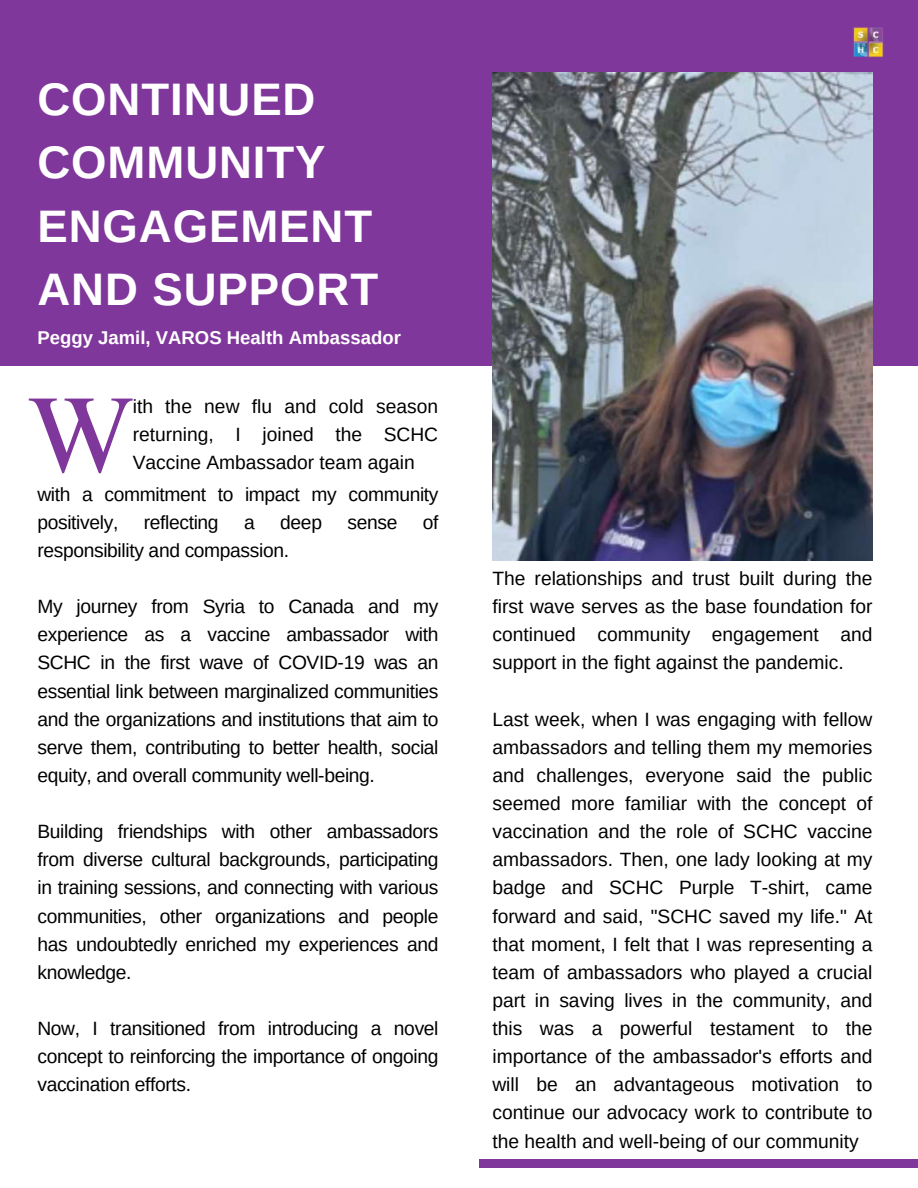
<style>
.page{position:relative;width:918px;height:1188px;background:#fff}
.page>*{position:absolute;margin:0;border:0;box-sizing:border-box;transform-origin:0 0}
.t1{font:106.5px "Times NRMT Pro";color:#80379b}
.t2{font:700 45.6px/63.4px "Arimo";letter-spacing:.02em;color:#fff}
.t3{font:19.2px/28.2px "Arimo";letter-spacing:-.02em;color:#000;text-align:justify}
.t4{font:700 18.6px "Arimo";color:#fff}
</style>
<div class="page">
<div style="left:0;top:0;width:918px;height:366px;background:#80379b"></div>
<img style="left:492px;top:72px;width:381px;height:488px">
<div style="left:479px;top:1159px;width:439px;height:8px;background:#80379b"></div>
<img style="left:853px;top:27px;width:31px;height:31px">
<h2 class="t2" style="left:37px;top:67px;width:342px">CONTINUED<br>COMMUNITY<br>ENGAGEMENT<br>AND SUPPORT</h2>
<p class="t4" style="left:37px;top:327px;width:365px">Peggy Jamil, VAROS Health Ambassador</p>
<h1 class="t1" style="left:28px;top:395px;width:107px">W</h1>
<p class="t3" style="left:133px;top:392px;width:307px">ith the new flu and cold season returning, I joined the SCHC Vaccine Ambassador team again</p>
<p class="t3" style="left:37px;top:480px;width:403px">with a commitment to impact my community positively,</p>
<p class="t3" style="left:144px;top:508px;width:76px">reflecting</p>
<p class="t3" style="left:244px;top:508px;width:12px">a</p>
<p class="t3" style="left:280px;top:508px;width:43px">deep</p>
<p class="t3" style="left:348px;top:508px;width:51px">sense</p>
<p class="t3" style="left:423px;top:508px;width:17px">of</p>
<p class="t3" style="left:37px;top:536px;width:253px">responsibility and compassion.</p>
<p class="t3" style="left:37px;top:592px;width:403px">My journey from Syria to Canada and my experience as a vaccine ambassador with SCHC in the first wave of COVID-19 was an essential link between marginalized communities and the organizations and institutions that aim to serve them, contributing to better health, social equity, and overall community well-being.</p>
<p class="t3" style="left:37px;top:817px;width:403px">Building friendships with other ambassadors from diverse cultural backgrounds, participating in training sessions, and connecting with various communities, other organizations and people has undoubtedly enriched my experiences and knowledge.</p>
<p class="t3" style="left:37px;top:1014px;width:403px">Now, I transitioned from introducing a novel concept to reinforcing the importance of ongoing vaccination efforts.</p>
<p class="t3" style="left:492px;top:564px;width:382px">The relationships and trust built during the first wave serves as the base foundation for continued community engagement and support in the fight against the pandemic.</p>
<p class="t3" style="left:492px;top:705px;width:382px">Last week, when I was engaging with fellow ambassadors and telling them my memories and challenges, everyone said the public seemed more familiar with the concept of vaccination and the role of SCHC vaccine ambassadors. Then, one lady looking at my badge and SCHC Purple T-shirt, came forward and said, "SCHC saved my life." At that moment, I felt that I was representing a team of ambassadors who played a crucial part in saving lives in the community, and this was a powerful testament to the importance of the ambassador's efforts and will be an advantageous motivation to continue our advocacy work to contribute to the health and well-being of our community</p>
</div>
